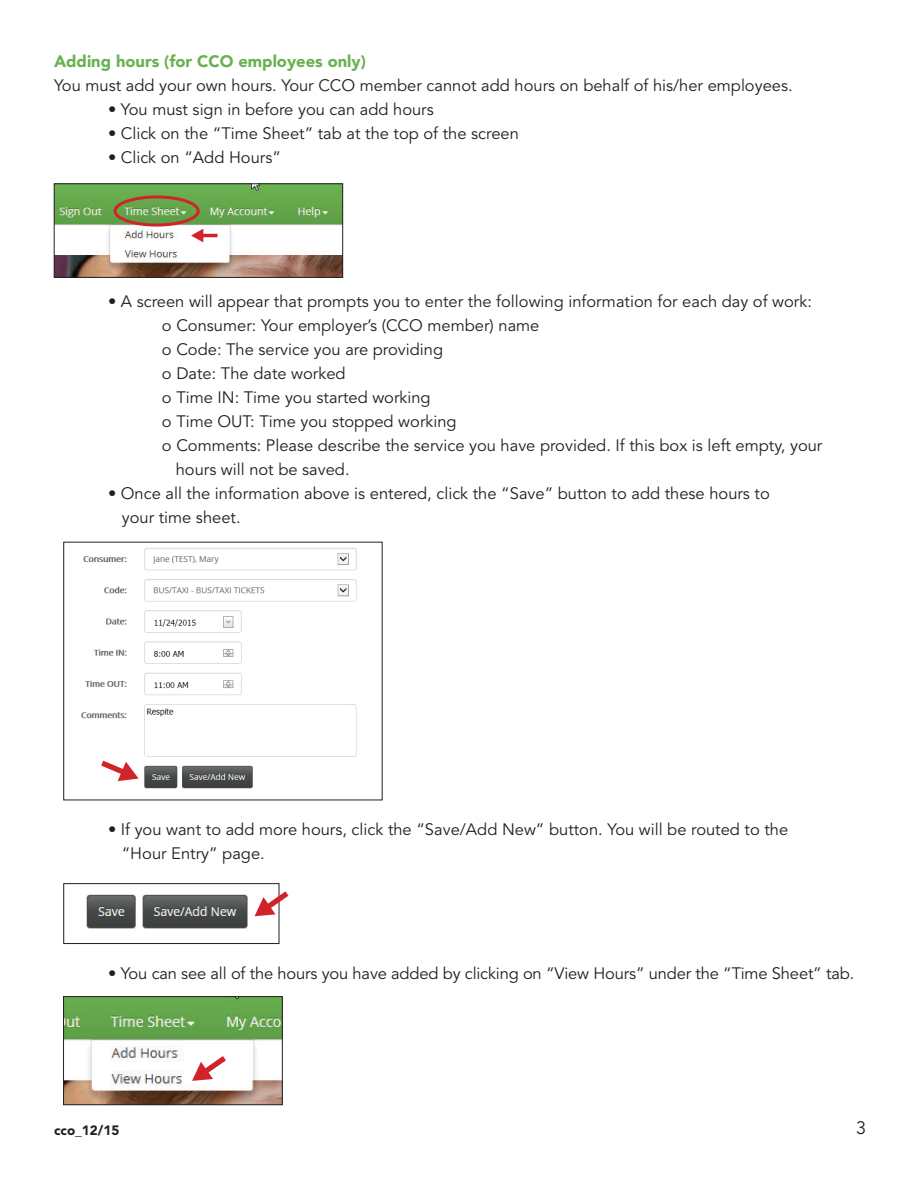
<style>
.page{position:relative;width:918px;height:1188px;background:#fff}
.page>*{position:absolute;margin:0;border:0;box-sizing:border-box;transform-origin:0 0}
.t1{font:18px "Avenir";color:#231f20}
.t2{font:16.5px/24px "Avenir";color:#231f20}
.t3{font:900 16.5px "Avenir";color:#69b151}
.t4{font:900 13.5px "Avenir";color:#231f20}
</style>
<div class="page">
<img style="left:56px;top:186px;width:285px;height:90px">
<div style="left:54px;top:184px;width:289px;height:94px;border:1px solid #231f20"></div>
<img style="left:81px;top:548px;width:276px;height:241px">
<img style="left:86px;top:894px;width:162px;height:35px">
<div style="left:64px;top:883px;width:215px;height:61px;border:1px solid #231f20"></div>
<img style="left:65px;top:998px;width:216px;height:105px">
<div style="left:63px;top:996px;width:220px;height:109px;border:1px solid #231f20"></div>
<div style="left:114px;top:195px;width:86px;height:32px;border:3px solid #d1232a;border-radius:50%"></div>
<svg style="left:191px;top:228px;width:27px;height:15px"></svg>
<svg style="left:98px;top:753px;width:45px;height:36px"></svg>
<svg style="left:277px;top:885px;width:3px;height:40px"></svg>
<svg style="left:185px;top:1050px;width:45px;height:40px"></svg>
<p class="t3" style="left:54px;top:51px;width:313px">Adding hours (for CCO employees only)</p>
<p class="t2" style="left:54px;top:73px;width:740px">You must add your own hours. Your CCO member cannot add hours on behalf of his/her employees.</p>
<p class="t2" style="left:108px;top:97px;width:327px">• You must sign in before you can add hours</p>
<p class="t2" style="left:108px;top:121px;width:412px">• Click on the “Time Sheet” tab at the top of the screen</p>
<p class="t2" style="left:108px;top:145px;width:174px">• Click on “Add Hours”</p>
<p class="t2" style="left:108px;top:289px;width:705px">• A screen will appear that prompts you to enter the following information for each day of work:</p>
<p class="t2" style="left:162px;top:313px;width:379px">o Consumer: Your employer’s (CCO member) name</p>
<p class="t2" style="left:162px;top:337px;width:283px">o Code: The service you are providing</p>
<p class="t2" style="left:162px;top:361px;width:185px">o Date: The date worked</p>
<p class="t2" style="left:162px;top:385px;width:270px">o Time IN: Time you started working</p>
<p class="t2" style="left:162px;top:409px;width:296px">o Time OUT: Time you stopped working</p>
<p class="t2" style="left:162px;top:433px;width:662px">o Comments: Please describe the service you have provided. If this box is left empty, your</p>
<p class="t2" style="left:176px;top:457px;width:175px">hours will not be saved.</p>
<p class="t2" style="left:122px;top:481px;width:650px;text-indent:-14px">• Once all the information above is entered, click the “Save” button to add these hours to your time sheet.</p>
<p class="t2" style="left:122px;top:817px;width:668px;text-indent:-14px">• If you want to add more hours, click the “Save/Add New” button. You will be routed to the “Hour Entry” page.</p>
<p class="t2" style="left:108px;top:961px;width:748px">• You can see all of the hours you have added by clicking on “View Hours” under the “Time Sheet” tab.</p>
<p class="t4" style="left:54px;top:1122px;width:67px">cco_12/15</p>
<p class="t1" style="left:856px;top:1118px;width:12px">3</p>
</div>
